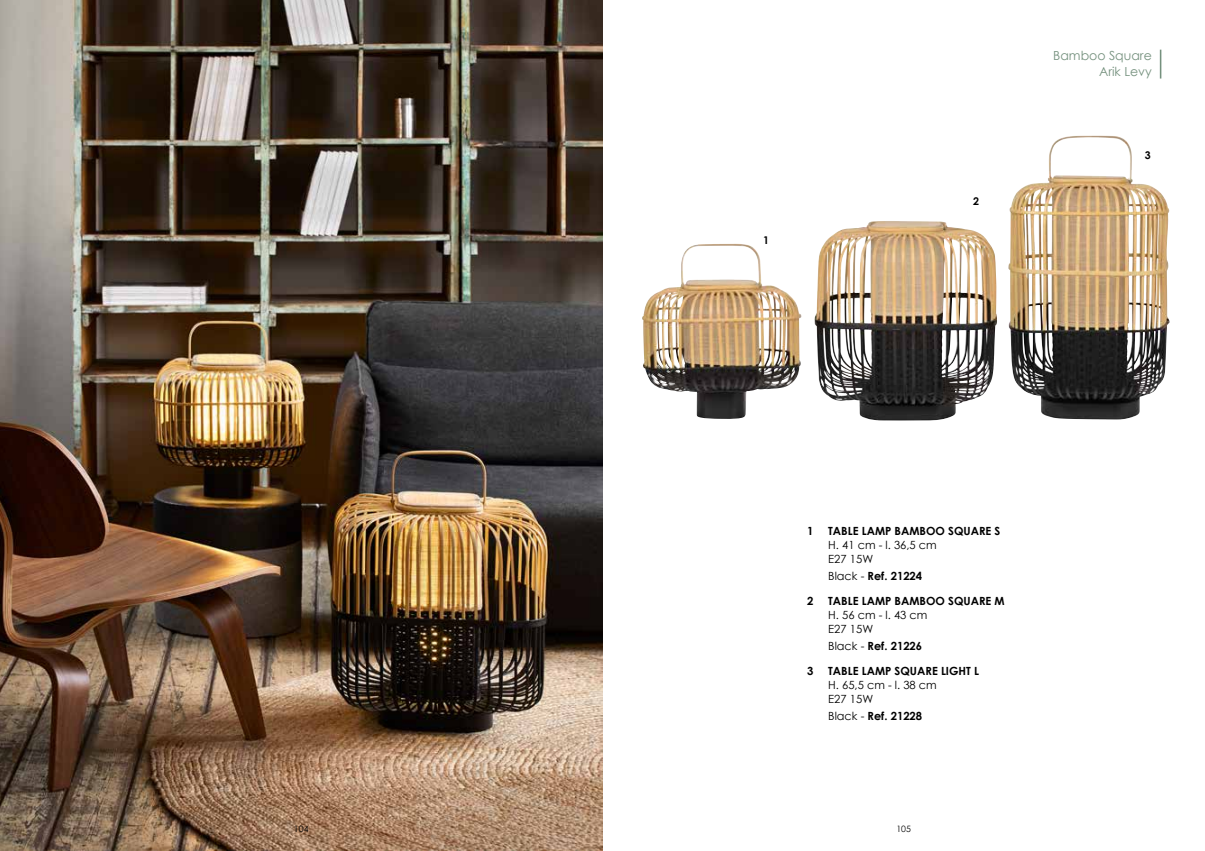
<style>
.page{position:relative;width:1205px;height:851px;background:#fff}
.page>*{position:absolute;margin:0;border:0;box-sizing:border-box;transform-origin:0 0}
.t1{font:12.5px/16.2px "Century Gothic";color:#75917e;text-align:right}
.t2{font:700 11.25px "Century Gothic";color:#000}
.t3{font:11.25px/13.8px "Century Gothic";color:#000}
.t4{font:700 10.62px "Century Gothic";color:#000}
.t5{font:8.75px "Century Gothic";letter-spacing:.01em;color:#000}
.s1{font-weight:400}
</style>
<div class="page">
<img style="left:0;top:0;width:602px;height:850px">
<img style="left:1008px;top:136px;width:161px;height:283px">
<img style="left:814px;top:221px;width:183px;height:199px">
<img style="left:642px;top:244px;width:159px;height:175px">
<svg style="left:1160px;top:50px;width:1px;height:28px"></svg>
<p class="t4" style="left:763px;top:232px;width:7px">1</p>
<p class="t4" style="left:973px;top:193px;width:7px">2</p>
<p class="t1" style="left:1053px;top:47px;width:100px">Bamboo Square<br>Arik Levy</p>
<p class="t4" style="left:1144px;top:147px;width:7px">3</p>
<p class="t2" style="left:807px;top:522px;width:8px">1</p>
<p class="t2" style="left:828px;top:522px;width:174px">TABLE LAMP BAMBOO SQUARE S</p>
<p class="t3" style="left:828px;top:537px;width:110px">H. 41 cm - l. 36,5 cm<br>E27 15W</p>
<p class="t2" style="left:828px;top:567px;width:95px"><span class="s1">Black -</span> Ref. 21224</p>
<p class="t2" style="left:807px;top:592px;width:8px">2</p>
<p class="t2" style="left:828px;top:592px;width:178px">TABLE LAMP BAMBOO SQUARE M</p>
<p class="t3" style="left:828px;top:607px;width:101px">H. 56 cm - l. 43 cm<br>E27 15W</p>
<p class="t2" style="left:828px;top:637px;width:95px"><span class="s1">Black -</span> Ref. 21226</p>
<p class="t2" style="left:807px;top:662px;width:8px">3</p>
<p class="t2" style="left:828px;top:662px;width:152px">TABLE LAMP SQUARE LIGHT L</p>
<p class="t3" style="left:828px;top:678px;width:110px">H. 65,5 cm - l. 38 cm<br>E27 15W</p>
<p class="t2" style="left:828px;top:707px;width:95px"><span class="s1">Black -</span> Ref. 21228</p>
<p class="t5" style="left:294px;top:822px;width:16px">104</p>
<p class="t5" style="left:896px;top:822px;width:16px">105</p>
</div>
